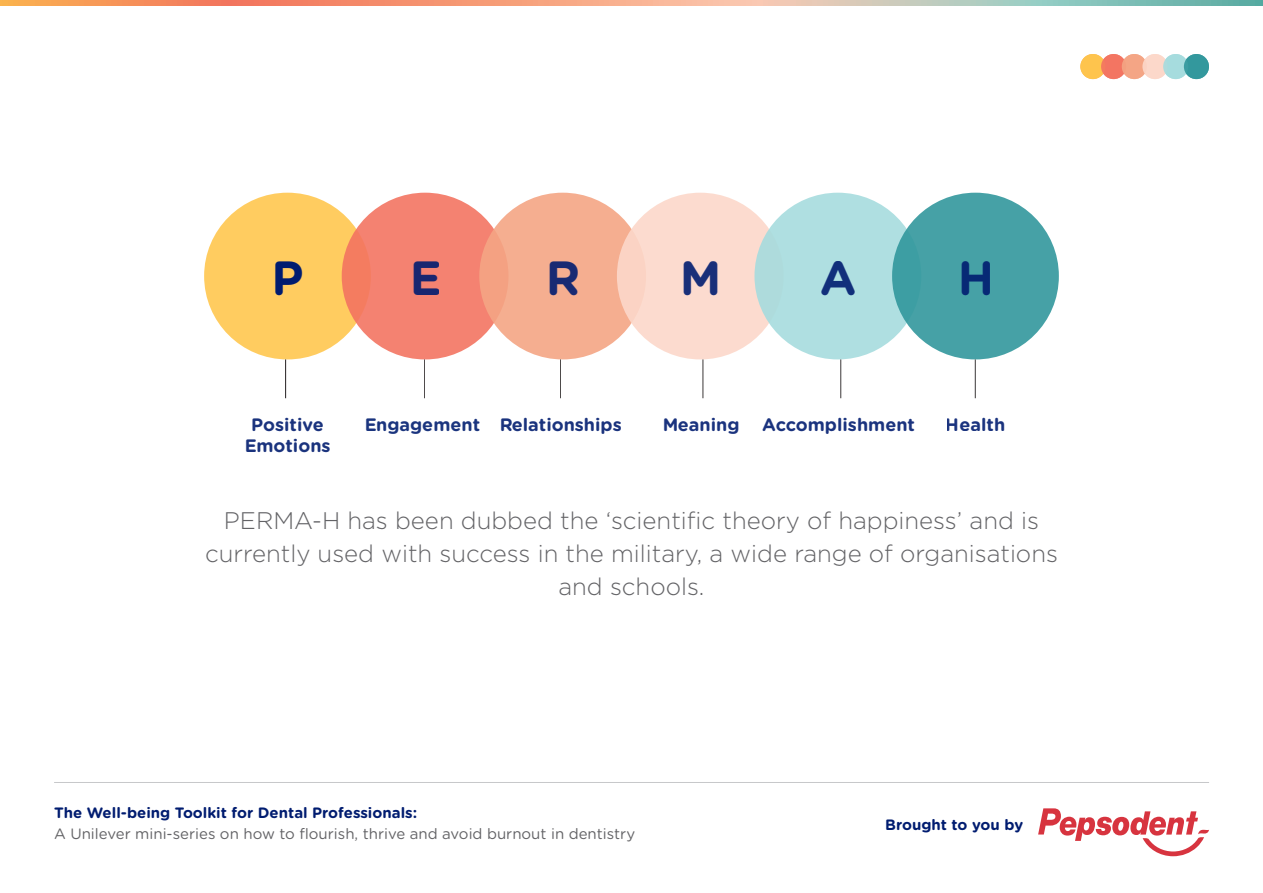
<style>
.page{position:relative;width:1263px;height:893px;background:#fff}
.page>*{position:absolute;margin:0;border:0;box-sizing:border-box;transform-origin:0 0}
.t1{font:700 48px "Gotham Rounded";color:#001c70}
.t2{font:300 24px/33px "Gotham HTF";color:#636366;text-align:center}
.t3{font:700 18px/21.6px "Gotham Rounded";color:#001c6f;text-align:center}
.t4{font:700 18px "Gotham Rounded";color:#001c70}
.t5{font:700 18px "Gotham Rounded";color:#001e70}
.t6{font:15px "Gotham Rounded";color:#636366}
.t7{font:700 15px "Gotham Rounded";color:#001c70}
</style>
<div class="page">
<hr style="left:54px;top:782px;width:1155px;height:1px;background:#c7c8ca">
<svg style="left:1038px;top:808px;width:171px;height:48px"></svg>
<div style="left:204px;top:193px;width:167px;height:166px;background:#ffcc60;border-radius:50%"></div>
<div style="left:342px;top:193px;width:166px;height:166px;background:linear-gradient(to right,#f47f68,#f48476);border-radius:50%"></div>
<div style="left:479px;top:193px;width:167px;height:166px;background:linear-gradient(to bottom,#f5ad8f,#f5ad8f);border-radius:50%"></div>
<div style="left:617px;top:193px;width:167px;height:166px;background:#fcd8ca;border-radius:50%"></div>
<div style="left:754px;top:193px;width:167px;height:166px;background:#afdfe1;border-radius:50%"></div>
<div style="left:892px;top:193px;width:167px;height:166px;background:#46a1a6;border-radius:50%"></div>
<hr style="left:285px;top:359px;width:1px;height:39px;background:#231f20">
<hr style="left:424px;top:359px;width:1px;height:39px;background:#231f20">
<hr style="left:560px;top:359px;width:1px;height:39px;background:#231f20">
<hr style="left:703px;top:359px;width:1px;height:39px;background:#231f20">
<hr style="left:840px;top:359px;width:1px;height:39px;background:#231f20">
<hr style="left:975px;top:359px;width:1px;height:39px;background:#231f20">
<svg style="left:0;top:0;width:1263px;height:6px;background:#d5ab8e"></svg>
<div style="left:1080px;top:54px;width:25px;height:25px;background:#ffc74f;border-radius:50%"></div>
<div style="left:1101px;top:54px;width:25px;height:25px;background:#f37461;border-radius:50%"></div>
<div style="left:1122px;top:54px;width:25px;height:25px;background:#f4a584;border-radius:50%"></div>
<div style="left:1142px;top:54px;width:25px;height:25px;background:#fcd8ca;border-radius:50%"></div>
<div style="left:1163px;top:54px;width:25px;height:25px;background:#a6dcde;border-radius:50%"></div>
<div style="left:1184px;top:54px;width:25px;height:25px;background:#31979c;border-radius:50%"></div>
<p class="t1" style="left:271px;top:243px;width:34px">P</p>
<h1 class="t1" style="left:409px;top:243px;width:34px">E</h1>
<h1 class="t1" style="left:545px;top:243px;width:36px">R</h1>
<h1 class="t1" style="left:679px;top:243px;width:43px">M</h1>
<h1 class="t1" style="left:819px;top:243px;width:38px">A</h1>
<h1 class="t1" style="left:957px;top:243px;width:38px">H</h1>
<p class="t3" style="left:244px;top:413px;width:88px">Positive<br>Emotions</p>
<p class="t3" style="left:499px;top:413px;width:124px">Relationships</p>
<p class="t4" style="left:662px;top:411px;width:79px">Meaning</p>
<p class="t4" style="left:762px;top:411px;width:154px">Accomplishment</p>
<p class="t4" style="left:946px;top:411px;width:61px">Health</p>
<p class="t5" style="left:364px;top:411px;width:118px">Engagement</p>
<p class="t2" style="left:205px;top:504px;width:854px">PERMA-H has been dubbed the ‘scientific theory of happiness’ and is currently used with success in the military, a wide range of organisations and schools.</p>
<p class="t7" style="left:54px;top:802px;width:365px">The Well-being Toolkit for Dental Professionals:</p>
<p class="t6" style="left:54px;top:824px;width:582px">A Unilever mini-series on how to flourish, thrive and avoid burnout in dentistry</p>
<p class="t7" style="left:885px;top:813px;width:139px">Brought to you by</p>
</div>
